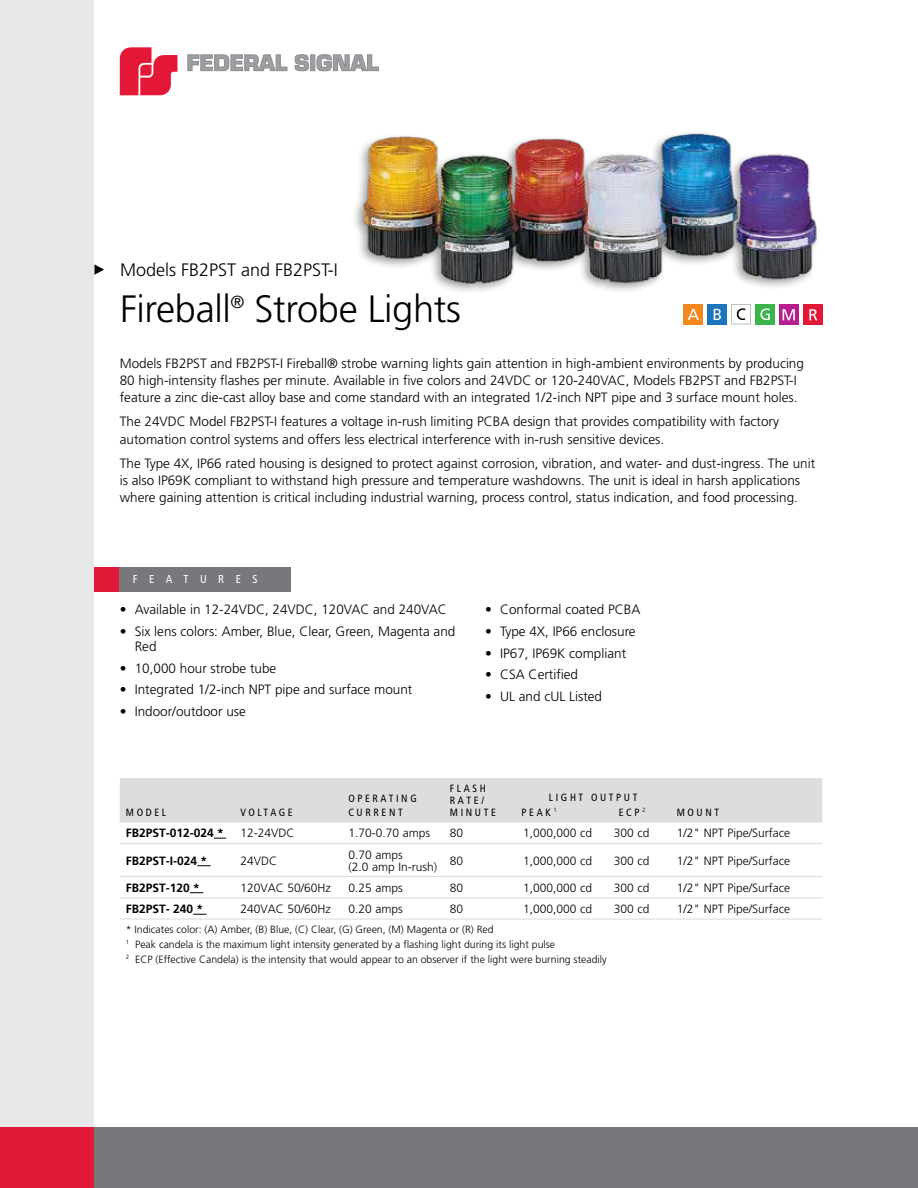
<style>
.page{position:relative;width:918px;height:1188px;background:#fff}
.page>*{position:absolute;margin:0;border:0;box-sizing:border-box;transform-origin:0 0}
.t1{font:300 38.1px "Frutiger LT Std";letter-spacing:-.01em;color:#000}
.t2{font:300 18px "Frutiger LT Std";color:#000}
.t3{font:300 13.5px/17.2px "Frutiger LT Std";color:#000}
.t4{font:300 12px/12px "Frutiger LT Std";color:#000}
.t5{font:700 12px "Frutiger LT Std";color:#000}
.t6{font:condensed 11.55px "Frutiger LT Std";letter-spacing:1em;color:#fff}
.t7{font:300 10.5px/15px "Frutiger LT Std";color:#000}
.t8{font:condensed 10.5px/12px "Frutiger LT Std";letter-spacing:.25em;color:#000}
.t9{font:condensed 10.5px "Frutiger LT Std";letter-spacing:.23em;color:#000}
</style>
<div class="page">
<div style="left:0;top:0;width:94px;height:1188px;background:#e6e7e8"></div>
<div style="left:0;top:1127px;width:94px;height:61px;background:#e11837"></div>
<svg style="left:188px;top:55px;width:99px;height:16px"></svg>
<svg style="left:295px;top:54px;width:14px;height:17px"></svg>
<hr style="left:311px;top:55px;width:4px;height:16px;background:#9d9fa2">
<svg style="left:317px;top:54px;width:62px;height:17px"></svg>
<svg style="left:120px;top:47px;width:57px;height:48px"></svg>
<div style="left:94px;top:1127px;width:824px;height:61px;background:#77787b"></div>
<img style="left:355px;top:133px;width:468px;height:192px">
<div style="left:94px;top:567px;width:26px;height:25px;background:#e11837"></div>
<div style="left:119px;top:567px;width:172px;height:25px;background:#77787b"></div>
<svg style="left:94px;top:264px;width:10px;height:11px"></svg>
<div style="left:120px;top:778px;width:702px;height:43px;background:#dcddde"></div>
<hr style="left:120px;top:821px;width:114px;height:2px;background:#dcddde">
<hr style="left:234px;top:821px;width:108px;height:2px;background:#dcddde">
<hr style="left:342px;top:821px;width:102px;height:2px;background:#dcddde">
<hr style="left:516px;top:821px;width:83px;height:2px;background:#dcddde">
<hr style="left:599px;top:821px;width:72px;height:2px;background:#dcddde">
<hr style="left:671px;top:821px;width:151px;height:2px;background:#dcddde">
<hr style="left:120px;top:843px;width:114px;height:1px;background:#dcddde">
<hr style="left:234px;top:843px;width:108px;height:1px;background:#dcddde">
<hr style="left:342px;top:843px;width:102px;height:1px;background:#dcddde">
<hr style="left:444px;top:843px;width:72px;height:1px;background:#dcddde">
<hr style="left:516px;top:843px;width:83px;height:1px;background:#dcddde">
<hr style="left:599px;top:843px;width:72px;height:1px;background:#dcddde">
<hr style="left:671px;top:843px;width:151px;height:1px;background:#dcddde">
<hr style="left:120px;top:876px;width:114px;height:1px;background:#dcddde">
<hr style="left:234px;top:876px;width:108px;height:1px;background:#dcddde">
<hr style="left:342px;top:876px;width:102px;height:1px;background:#dcddde">
<hr style="left:444px;top:876px;width:72px;height:1px;background:#dcddde">
<hr style="left:516px;top:876px;width:83px;height:1px;background:#dcddde">
<hr style="left:599px;top:876px;width:72px;height:1px;background:#dcddde">
<hr style="left:671px;top:876px;width:151px;height:1px;background:#dcddde">
<hr style="left:120px;top:897px;width:114px;height:2px;background:#dcddde">
<hr style="left:234px;top:897px;width:108px;height:2px;background:#dcddde">
<hr style="left:342px;top:897px;width:102px;height:2px;background:#dcddde">
<hr style="left:444px;top:897px;width:72px;height:2px;background:#dcddde">
<hr style="left:516px;top:897px;width:83px;height:2px;background:#dcddde">
<hr style="left:599px;top:897px;width:72px;height:2px;background:#dcddde">
<hr style="left:671px;top:897px;width:151px;height:2px;background:#dcddde">
<hr style="left:120px;top:918px;width:114px;height:2px;background:#dcddde">
<hr style="left:234px;top:918px;width:108px;height:2px;background:#dcddde">
<hr style="left:342px;top:918px;width:102px;height:2px;background:#dcddde">
<hr style="left:444px;top:918px;width:72px;height:2px;background:#dcddde">
<hr style="left:516px;top:918px;width:83px;height:2px;background:#dcddde">
<hr style="left:599px;top:918px;width:72px;height:2px;background:#dcddde">
<hr style="left:671px;top:918px;width:151px;height:2px;background:#dcddde">
<hr style="left:444px;top:821px;width:72px;height:2px;background:#dcddde">
<svg style="left:214px;top:838px;width:12px;height:1px"></svg>
<svg style="left:197px;top:865px;width:14px;height:1px"></svg>
<svg style="left:190px;top:892px;width:13px;height:1px"></svg>
<svg style="left:193px;top:914px;width:14px;height:1px"></svg>
<div style="left:708px;top:304px;width:19px;height:20px;background:#1c75bc"></div>
<div style="left:684px;top:304px;width:19px;height:20px;background:#f6871f"></div>
<div style="left:779px;top:304px;width:19px;height:20px;background:#b61d8e"></div>
<div style="left:756px;top:304px;width:19px;height:20px;background:#39b54a"></div>
<svg style="left:714px;top:309px;width:7px;height:11px"></svg>
<svg style="left:688px;top:309px;width:11px;height:11px"></svg>
<svg style="left:783px;top:309px;width:12px;height:11px"></svg>
<svg style="left:760px;top:308px;width:10px;height:12px"></svg>
<div style="left:732px;top:304px;width:19px;height:20px;background:#fff"></div>
<div style="left:731px;top:304px;width:20px;height:20px;border:1px solid #bcbec0"></div>
<svg style="left:737px;top:308px;width:8px;height:12px"></svg>
<div style="left:803px;top:304px;width:19px;height:20px;background:#e31837"></div>
<svg style="left:809px;top:309px;width:8px;height:11px"></svg>
<h2 class="t2" style="left:120px;top:260px;width:219px">Models FB2PST and FB2PST-I</h2>
<h1 class="t1" style="left:120px;top:288px;width:342px">Fireball<sup>®</sup> Strobe Lights</h1>
<p class="t3" style="left:120px;top:355px;width:686px">Models FB2PST and FB2PST-I Fireball® strobe warning lights gain attention in high-ambient environments by producing<br>80 high-intensity flashes per minute. Available in five colors and 24VDC or 120-240VAC, Models FB2PST and FB2PST-I feature a zinc die-cast alloy base and come standard with an integrated 1/2-inch NPT pipe and 3 surface mount holes.</p>
<p class="t3" style="left:120px;top:413px;width:661px">The 24VDC Model FB2PST-I features a voltage in-rush limiting PCBA design that provides compatibility with factory automation control systems and offers less electrical interference with in-rush sensitive devices.</p>
<p class="t3" style="left:120px;top:454px;width:697px">The Type 4X, IP66 rated housing is designed to protect against corrosion, vibration, and water- and dust-ingress. The unit is also IP69K compliant to withstand high pressure and temperature washdowns. The unit is ideal in harsh applications where gaining attention is critical including industrial warning, process control, status indication, and food processing.</p>
<p class="t6" style="left:133px;top:572px;width:126px">FEATURES</p>
<p class="t3" style="left:120px;top:601px;width:328px">• Available in 12-24VDC, 24VDC, 120VAC and 240VAC</p>
<p class="t3" style="left:135px;top:624px;width:322px;line-height:15px;text-indent:-15px">• Six lens colors: Amber, Blue, Clear, Green, Magenta and<br>Red</p>
<p class="t3" style="left:120px;top:660px;width:158px">• 10,000 hour strobe tube</p>
<p class="t3" style="left:120px;top:681px;width:294px">• Integrated 1/2-inch NPT pipe and surface mount</p>
<p class="t3" style="left:120px;top:703px;width:128px">• Indoor/outdoor use</p>
<p class="t3" style="left:485px;top:601px;width:157px">• Conformal coated PCBA</p>
<p class="t3" style="left:485px;top:623px;width:152px">• Type 4X, IP66 enclosure</p>
<p class="t3" style="left:485px;top:644px;width:143px">• IP67, IP69K compliant</p>
<p class="t3" style="left:485px;top:666px;width:95px">• CSA Certified</p>
<p class="t3" style="left:485px;top:688px;width:119px">• UL and cUL Listed</p>
<p class="t8" style="left:126px;top:806px;width:42px">MODEL</p>
<p class="t9" style="left:240px;top:806px;width:54px">VOLTAGE</p>
<p class="t8" style="left:348px;top:792px;width:70px;line-height:13.5px">OPERATING<br>CURRENT</p>
<p class="t8" style="left:450px;top:782px;width:48px">FLASH<br>RATE/<br>MINUTE</p>
<p class="t8" style="left:522px;top:790px;width:117px;line-height:15px;text-indent:27px">LIGHT OUTPUT<br>PEAK <sup>1</sup></p>
<p class="t8" style="left:619px;top:806px;width:28px">ECP <sup>2</sup></p>
<p class="t8" style="left:677px;top:806px;width:44px">MOUNT</p>
<p class="t5" style="left:126px;top:826px;width:100px">FB2PST-012-024 *</p>
<p class="t4" style="left:240px;top:827px;width:56px">12-24VDC</p>
<p class="t4" style="left:348px;top:827px;width:83px">1.70-0.70 amps</p>
<p class="t4" style="left:450px;top:827px;width:15px">80</p>
<p class="t4" style="left:523px;top:827px;width:71px">1,000,000 cd</p>
<p class="t4" style="left:614px;top:827px;width:37px">300 cd</p>
<p class="t4" style="left:677px;top:827px;width:115px">1/2" NPT Pipe/Surface</p>
<p class="t5" style="left:126px;top:853px;width:83px">FB2PST-I-024 *</p>
<p class="t4" style="left:240px;top:855px;width:38px">24VDC</p>
<p class="t4" style="left:348px;top:849px;width:90px">0.70 amps<br>(2.0 amp In-rush)</p>
<p class="t4" style="left:450px;top:855px;width:15px">80</p>
<p class="t4" style="left:523px;top:855px;width:71px">1,000,000 cd</p>
<p class="t4" style="left:614px;top:855px;width:37px">300 cd</p>
<p class="t4" style="left:677px;top:855px;width:115px">1/2" NPT Pipe/Surface</p>
<p class="t5" style="left:126px;top:880px;width:76px">FB2PST-120 *</p>
<p class="t4" style="left:240px;top:882px;width:92px">120VAC 50/60Hz</p>
<p class="t4" style="left:348px;top:882px;width:56px">0.25 amps</p>
<p class="t4" style="left:450px;top:882px;width:15px">80</p>
<p class="t4" style="left:523px;top:882px;width:71px">1,000,000 cd</p>
<p class="t4" style="left:614px;top:882px;width:37px">300 cd</p>
<p class="t4" style="left:677px;top:882px;width:115px">1/2" NPT Pipe/Surface</p>
<p class="t5" style="left:126px;top:902px;width:79px">FB2PST- 240 *</p>
<p class="t4" style="left:240px;top:903px;width:92px">240VAC 50/60Hz</p>
<p class="t4" style="left:348px;top:903px;width:56px">0.20 amps</p>
<p class="t4" style="left:450px;top:903px;width:15px">80</p>
<p class="t4" style="left:523px;top:903px;width:71px">1,000,000 cd</p>
<p class="t4" style="left:614px;top:903px;width:37px">300 cd</p>
<p class="t4" style="left:677px;top:903px;width:115px">1/2" NPT Pipe/Surface</p>
<p class="t7" style="left:126px;top:922px;width:483px">* Indicates color: (A) Amber, (B) Blue, (C) Clear, (G) Green, (M) Magenta or (R) Red<br><sup>1</sup> Peak candela is the maximum light intensity generated by a flashing light during its light pulse<br><sup>2</sup> ECP (Effective Candela) is the intensity that would appear to an observer if the light were burning steadily</p>
</div>
